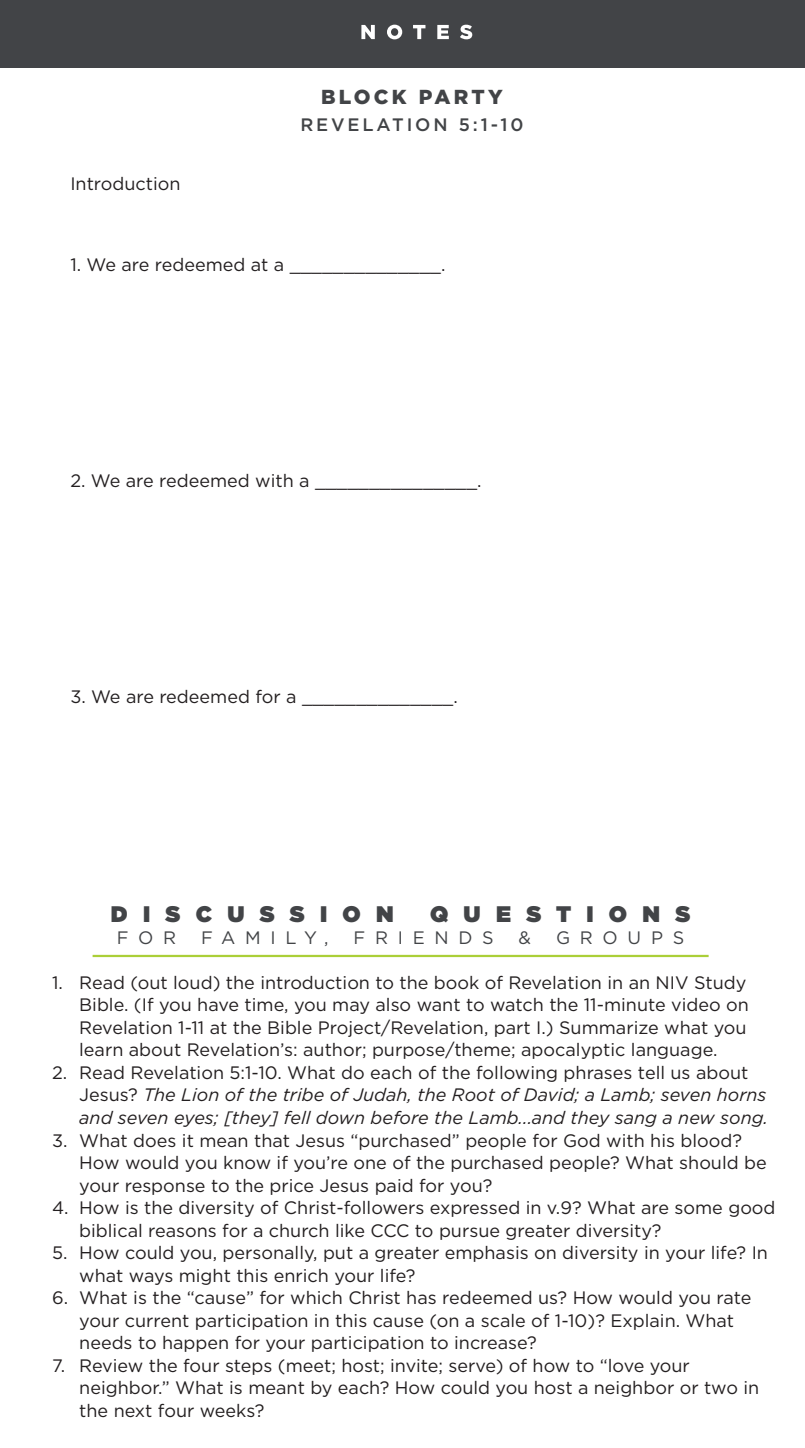
<style>
.page{position:relative;width:805px;height:1448px;background:#fff}
.page>*{position:absolute;margin:0;border:0;box-sizing:border-box;transform-origin:0 0}
.t1{font:900 22.5px "Gotham";letter-spacing:.68em;color:#424447}
.t2{font:900 20.25px "Gotham";letter-spacing:.16em;color:#424447}
.t3{font:18px/22.5px "Gotham";color:#231f20}
.t4{font:italic 18px/22.5px "Gotham";color:#231f20}
.t5{font:18px "Gotham";letter-spacing:.54em;color:#424447}
.t6{font:500 18px "Gotham";letter-spacing:.16em;color:#424447}
.s1{font-style:normal}
</style>
<div class="page">
<div style="left:0;top:0;width:804px;height:67px;background:#424447"></div>
<svg style="left:361px;top:25px;width:111px;height:14px"></svg>
<hr style="left:93px;top:955px;width:615px;height:2px;background:#abcf38">
<p class="t3" style="left:70px;top:172px;width:112px">Introduction</p>
<p class="t2" style="left:321px;top:85px;width:183px">BLOCK PARTY</p>
<p class="t6" style="left:300px;top:114px;width:225px">REVELATION 5:1-10</p>
<p class="t3" style="left:70px;top:253px;width:376px">1. We are redeemed at a ______________.</p>
<p class="t3" style="left:70px;top:469px;width:412px">2. We are redeemed with a _______________.</p>
<p class="t3" style="left:70px;top:685px;width:389px">3. We are redeemed for a ______________.</p>
<p class="t1" style="left:111px;top:901px;width:284px">DISCUSSION</p>
<p class="t1" style="left:430px;top:901px;width:262px">QUESTIONS</p>
<p class="t5" style="left:117px;top:927px;width:61px">FOR</p>
<p class="t5" style="left:201px;top:927px;width:129px">FAMILY,</p>
<p class="t5" style="left:353px;top:927px;width:142px">FRIENDS</p>
<p class="t5" style="left:518px;top:927px;width:14px">&amp;</p>
<p class="t5" style="left:556px;top:927px;width:130px">GROUPS</p>
<p class="t3" style="left:79px;top:971px;width:671px;text-indent:-27px">1. Read (out loud) the introduction to the book of Revelation in an NIV Study Bible. (If you have time, you may also want to watch the 11-minute video on Revelation 1-11 at the Bible Project/Revelation, part I.) Summarize what you learn about Revelation’s: author; purpose/theme; apocalyptic language.</p>
<p class="t4" style="left:79px;top:1061px;width:690px;text-indent:-27px"><span class="s1">2. Read Revelation 5:1-10. What do each of the following phrases tell us about<br>Jesus?</span> The Lion of the tribe of Judah, the Root of David; a Lamb; seven horns and seven eyes; [they] fell down before the Lamb...and they sang a new song.</p>
<p class="t3" style="left:79px;top:1128px;width:689px;text-indent:-27px">3. What does it mean that Jesus “purchased” people for God with his blood?<br>How would you know if you’re one of the purchased people? What should be your response to the price Jesus paid for you?</p>
<p class="t3" style="left:79px;top:1196px;width:697px;text-indent:-27px">4. How is the diversity of Christ-followers expressed in v.9? What are some good biblical reasons for a church like CCC to pursue greater diversity?</p>
<p class="t3" style="left:79px;top:1241px;width:690px;text-indent:-27px">5. How could you, personally, put a greater emphasis on diversity in your life? In what ways might this enrich your life?</p>
<p class="t3" style="left:79px;top:1286px;width:673px;text-indent:-27px">6. What is the “cause” for which Christ has redeemed us? How would you rate your current participation in this cause (on a scale of 1-10)? Explain. What needs to happen for your participation to increase?</p>
<p class="t3" style="left:79px;top:1353px;width:681px;text-indent:-27px">7. Review the four steps (meet; host; invite; serve) of how to “love your neighbor.” What is meant by each? How could you host a neighbor or two in the next four weeks?</p>
</div>
